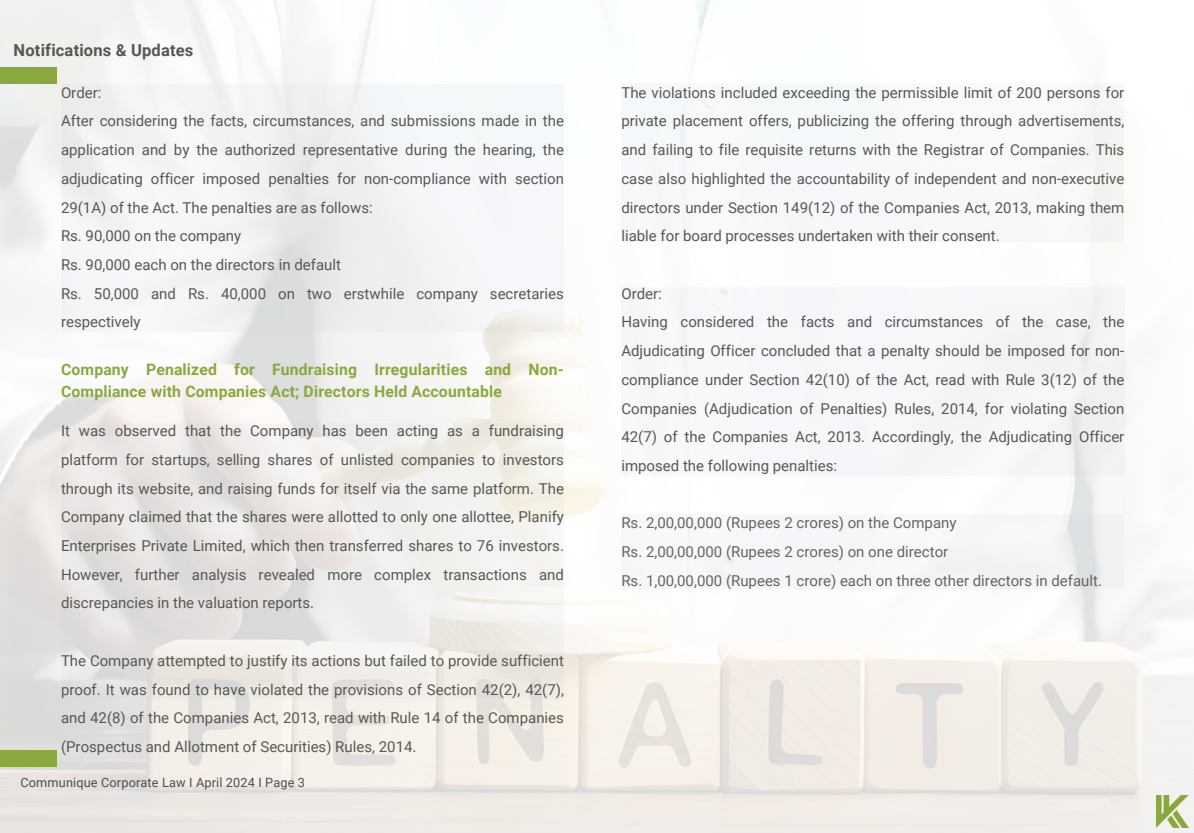
<style>
.page{position:relative;width:1194px;height:833px;background:#fff}
.page>*{position:absolute;margin:0;border:0;box-sizing:border-box;transform-origin:0 0}
.t1{font:700 16.5px "Roboto";letter-spacing:.01em;color:#585852}
.t2{font:700 15.75px/21.9px "Roboto";letter-spacing:.01em;color:#89a93f}
.t3{font:15px/28.7px "Roboto";color:#585852;text-align:justify}
.t4{font:12.75px "Roboto";letter-spacing:.01em;color:#4b4e53}
</style>
<div class="page">
<img style="left:0;top:0;width:1193px;height:832px">
<img style="left:1156px;top:795px;width:32px;height:32px">
<div style="left:0;top:67px;width:57px;height:17px;background:#89a93f"></div>
<div style="left:0;top:749px;width:57px;height:17px;background:#89a93f"></div>
<div style="left:621px;top:288px;width:502px;height:188px;background:#f5f7f9"></div>
<div style="left:621px;top:83px;width:502px;height:159px;background:#f6f8fa"></div>
<svg style="left:61px;top:84px;width:502px;height:247px;fill:#f3f4f6"></svg>
<svg style="left:61px;top:422px;width:503px;height:276px;fill:#edebe6"></svg>
<div style="left:621px;top:514px;width:502px;height:74px;background:#f5f6f8"></div>
<p class="t1" style="left:14px;top:41px;width:181px">Notifications &amp; Updates</p>
<p class="t3" style="left:61px;top:78px;width:504px;text-align:left">Order:<br>After considering the facts, circumstances, and submissions made in the application and by the authorized representative during the hearing, the adjudicating officer imposed penalties for non-compliance with section 29(1A) of the Act. The penalties are as follows:<br>Rs. 90,000 on the company<br>Rs. 90,000 each on the directors in default<br>Rs. 50,000 and Rs. 40,000 on two erstwhile company secretaries respectively</p>
<p class="t2" style="left:61px;top:358px;width:504px">Company Penalized for Fundraising Irregularities and Non-<br>Compliance with Companies Act; Directors Held Accountable</p>
<p class="t3" style="left:61px;top:417px;width:504px">It was observed that the Company has been acting as a fundraising platform for startups, selling shares of unlisted companies to investors through its website, and raising funds for itself via the same platform. The Company claimed that the shares were allotted to only one allottee, Planify Enterprises Private Limited, which then transferred shares to 76 investors.<br>However, further analysis revealed more complex transactions and discrepancies in the valuation reports.</p>
<p class="t3" style="left:61px;top:646px;width:504px">The Company attempted to justify its actions but failed to provide sufficient proof. It was found to have violated the provisions of Section 42(2), 42(7), and 42(8) of the Companies Act, 2013, read with Rule 14 of the Companies (Prospectus and Allotment of Securities) Rules, 2014.</p>
<p class="t4" style="left:20px;top:774px;width:286px">Communique Corporate Law I April 2024 I Page 3</p>
<p class="t3" style="left:621px;top:78px;width:504px">The violations included exceeding the permissible limit of 200 persons for private placement offers, publicizing the offering through advertisements, and failing to file requisite returns with the Registrar of Companies. This case also highlighted the accountability of independent and non-executive directors under Section 149(12) of the Companies Act, 2013, making them liable for board processes undertaken with their consent.</p>
<p class="t3" style="left:621px;top:279px;width:504px;text-align:left">Order:<br>Having considered the facts and circumstances of the case, the Adjudicating Officer concluded that a penalty should be imposed for non&shy;compliance under Section 42(10) of the Act, read with Rule 3(12) of the Companies (Adjudication of Penalties) Rules, 2014, for violating Section 42(7) of the Companies Act, 2013. Accordingly, the Adjudicating Officer imposed the following penalties:</p>
<p class="t3" style="left:621px;top:509px;width:482px;text-align:left">Rs. 2,00,00,000 (Rupees 2 crores) on the Company<br>Rs. 2,00,00,000 (Rupees 2 crores) on one director<br>Rs. 1,00,00,000 (Rupees 1 crore) each on three other directors in default.</p>
</div>
